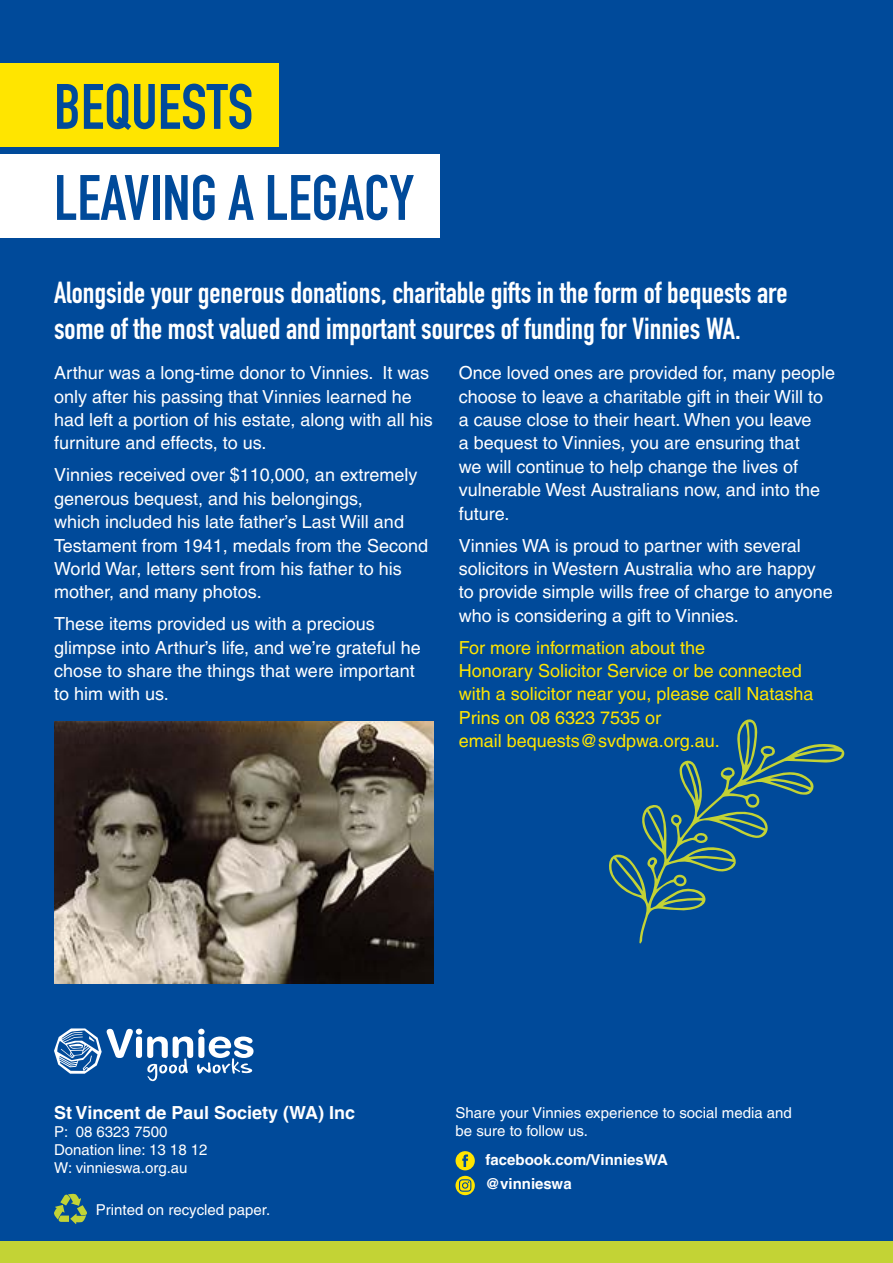
<style>
.page{position:relative;width:893px;height:1263px;background:#004a9a}
.page>*{position:absolute;margin:0;border:0;box-sizing:border-box;transform-origin:0 0}
.t1{font:700 63px/91.1px "DIN Condensed";color:#004a9a}
.t2{font:700 30px/36px "DIN Condensed";color:#fff}
.t3{font:18px/23.4px "Helvetica LT Pro";color:#fff}
.t4{font:18px/23.4px "Helvetica LT Pro";color:#ffe500}
.t5{font:700 18px "Helvetica LT Pro";color:#fff}
.t6{font:15px/18px "Helvetica LT Pro";color:#fff}
.t7{font:700 15px/24.8px "Helvetica LT Pro";color:#fff}
</style>
<div class="page">
<div style="left:0;top:63px;width:279px;height:84px;background:#ffe500"></div>
<div style="left:0;top:154px;width:440px;height:84px;background:#fff"></div>
<svg style="left:54px;top:1028px;width:200px;height:53px"></svg>
<svg style="left:456px;top:1151px;width:19px;height:19px"></svg>
<svg style="left:455px;top:1176px;width:20px;height:19px"></svg>
<div style="left:0;top:1242px;width:893px;height:21px;background:#c3d335"></div>
<svg style="left:609px;top:719px;width:235px;height:224px"></svg>
<img style="left:54px;top:722px;width:379px;height:261px">
<svg style="left:54px;top:1193px;width:33px;height:31px"></svg>
<h1 class="t1" style="left:54px;top:61px;width:361px">BEQUESTS<br>LEAVING A LEGACY</h1>
<h2 class="t2" style="left:54px;top:274px;width:735px">Alongside your generous donations, charitable gifts in the form of bequests are some of the most valued and important sources of funding for Vinnies WA.</h2>
<p class="t3" style="left:54px;top:361px;width:380px">Arthur was a long-time donor to Vinnies. It was only after his passing that Vinnies learned he had left a portion of his estate, along with all his furniture and effects, to us.</p>
<p class="t3" style="left:54px;top:463px;width:376px">Vinnies received over $110,000, an extremely generous bequest, and his belongings,<br>which included his late father’s Last Will and Testament from 1941, medals from the Second World War, letters sent from his father to his mother, and many photos.</p>
<p class="t3" style="left:54px;top:612px;width:368px">These items provided us with a precious glimpse into Arthur’s life, and we’re grateful he chose to share the things that were important to him with us.</p>
<p class="t3" style="left:459px;top:361px;width:378px">Once loved ones are provided for, many people choose to leave a charitable gift in their Will to a cause close to their heart. When you leave<br>a bequest to Vinnies, you are ensuring that<br>we will continue to help change the lives of vulnerable West Australians now, and into the future.</p>
<p class="t3" style="left:459px;top:533px;width:376px">Vinnies WA is proud to partner with several solicitors in Western Australia who are happy to provide simple wills free of charge to anyone who is considering a gift to Vinnies.</p>
<p class="t4" style="left:459px;top:635px;width:356px">For more information about the<br>Honorary Solicitor Service or be connected with a solicitor near you, please call Natasha Prins on 08 6323 7535 or<br>email bequests@svdpwa.org.au.</p>
<p class="t5" style="left:54px;top:1102px;width:303px">St Vincent de Paul Society (WA) Inc</p>
<p class="t6" style="left:54px;top:1123px;width:155px">P: 08 6323 7500<br>Donation line: 13 18 12<br>W: vinnieswa.org.au</p>
<p class="t6" style="left:96px;top:1201px;width:176px">Printed on recycled paper.</p>
<p class="t6" style="left:455px;top:1104px;width:338px">Share your Vinnies experience to social media and be sure to follow us.</p>
<p class="t7" style="left:486px;top:1147px;width:184px">facebook.com/VinniesWA @vinnieswa</p>
</div>
